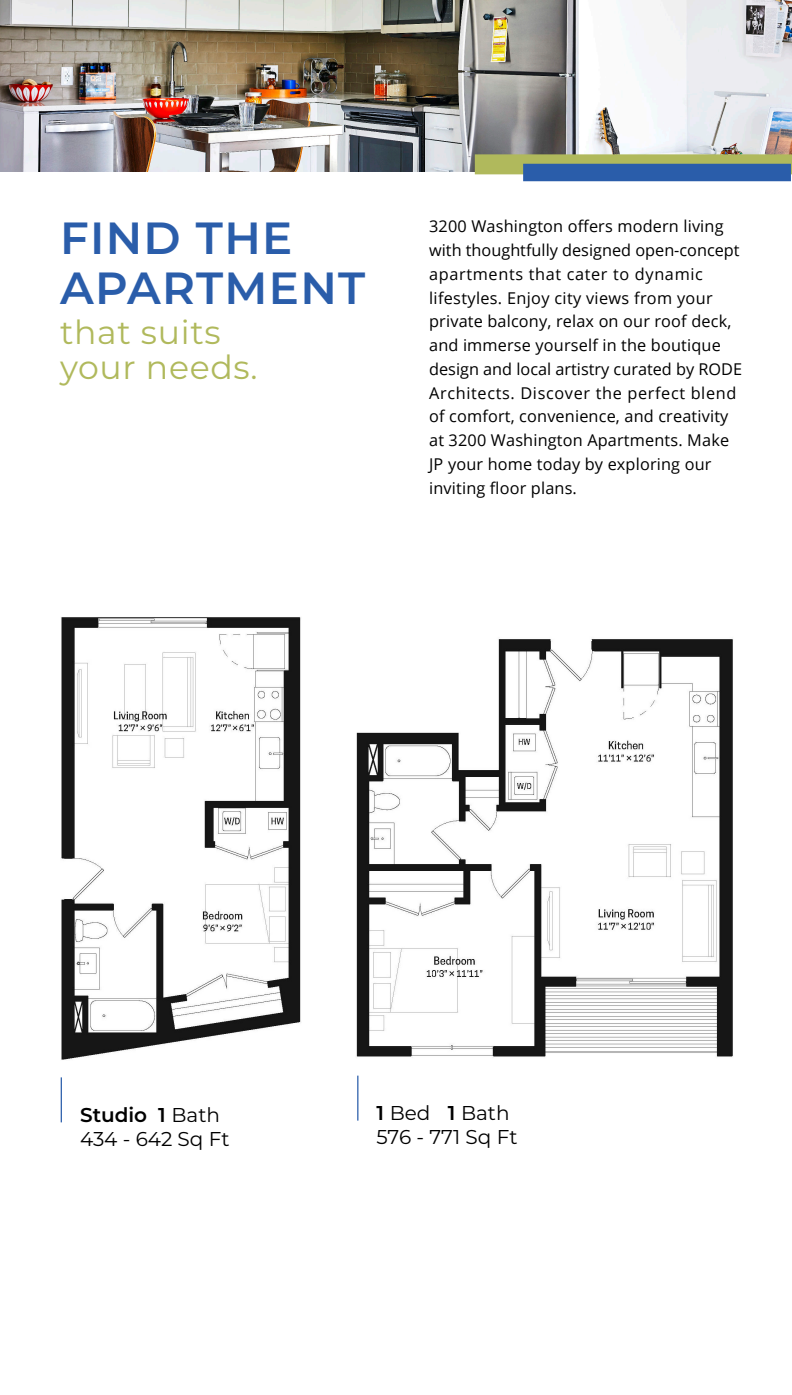
<style>
.page{position:relative;width:792px;height:1395px;background:#fff}
.page>*{position:absolute;margin:0;border:0;box-sizing:border-box;transform-origin:0 0}
.t1{font:600 45px/50px "Montserrat";letter-spacing:.03em;color:#2a5daa}
.t2{font:33.12px/35px "Montserrat";letter-spacing:.02em;color:#b0b95c}
.t3{font:20px/24px "Montserrat";color:#000}
.t4{font:16.25px/23.8px "Open Sans";letter-spacing:.01em;color:#000}
.s1{font-weight:600}
</style>
<div class="page">
<img style="left:0;top:0;width:791px;height:171px">
<div style="left:474px;top:154px;width:317px;height:20px;background:#b0b95c"></div>
<div style="left:523px;top:164px;width:267px;height:17px;background:#2a5daa"></div>
<hr style="left:357px;top:1076px;width:1px;height:45px;background:#2a5daa">
<img style="left:356px;top:639px;width:376px;height:418px">
<hr style="left:61px;top:1077px;width:1px;height:45px;background:#2a5daa">
<img style="left:61px;top:617px;width:240px;height:443px">
<h1 class="t1" style="left:60px;top:216px;width:307px">FIND THE<br>APARTMENT</h1>
<h2 class="t2" style="left:60px;top:317px;width:199px">that suits your needs.</h2>
<p class="t4" style="left:429px;top:214px;width:314px">3200 Washington offers modern living with thoughtfully designed open-concept apartments that cater to dynamic lifestyles. Enjoy city views from your private balcony, relax on our roof deck, and immerse yourself in the boutique design and local artistry curated by RODE Architects. Discover the perfect blend of comfort, convenience, and creativity at 3200 Washington Apartments. Make JP your home today by exploring our inviting floor plans.</p>
<p class="t3" style="left:80px;top:1105px;width:151px"><span class="s1">Studio 1</span> Bath<br>434 - 642 Sq Ft</p>
<p class="t3" style="left:376px;top:1103px;width:142px"><span class="s1">1</span> Bed <span class="s1">1</span> Bath<br>576 - 771 Sq Ft</p>
</div>
